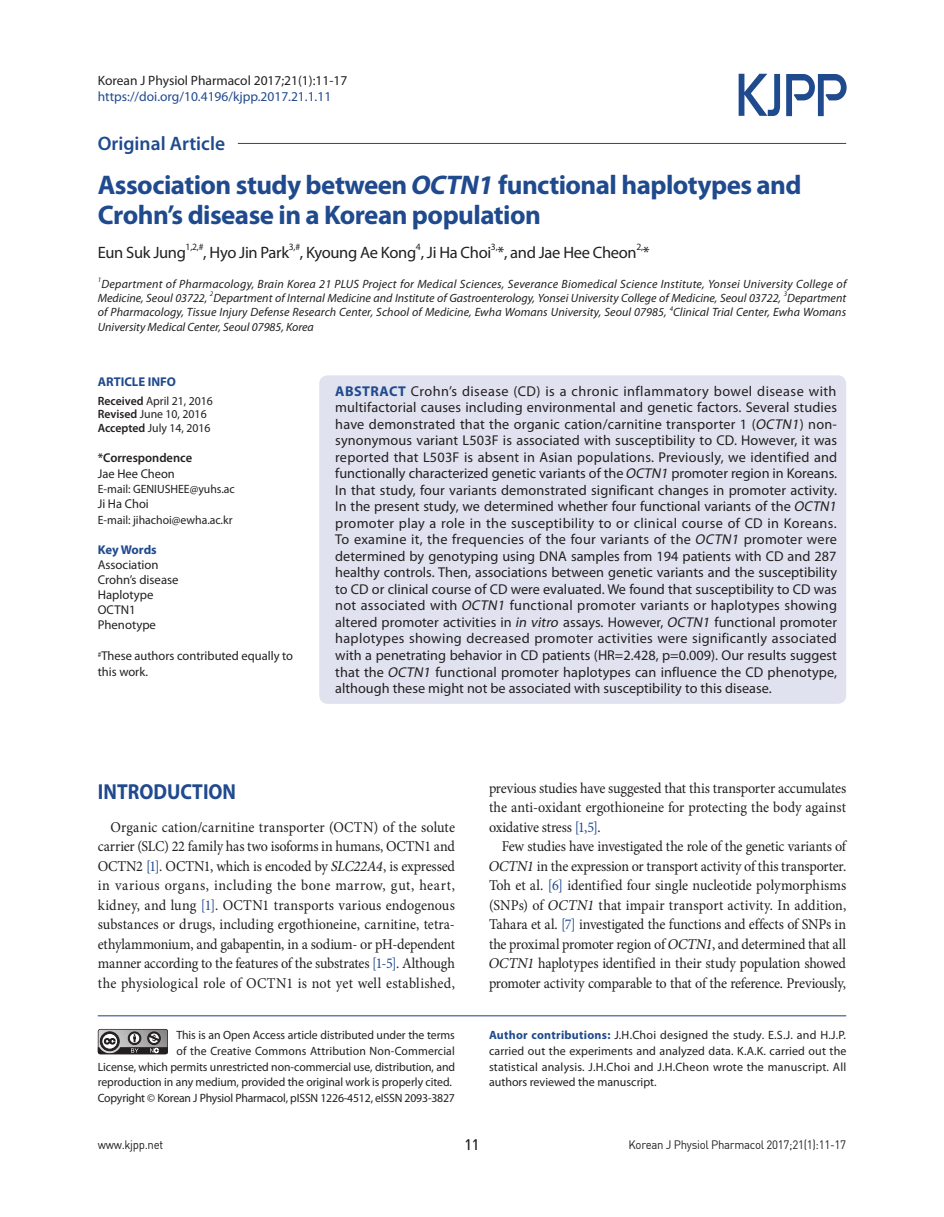
<style>
.page{position:relative;width:944px;height:1217px;background:#fff}
.page>*{position:absolute;margin:0;border:0;box-sizing:border-box;transform-origin:0 0}
.t1{font:700 27px/30px "Myriad Pro";letter-spacing:-.02em;color:#204a8e}
.t2{font:700 21.75px "Myriad Pro";color:#204a8e;scale:.9 1}
.t3{font:600 19.5px "Myriad Pro";color:#204a8e}
.t4{font:16.5px "Myriad Pro";letter-spacing:-.02em;color:#231f20}
.t5{font:15px/19.5px "Minion Pro";letter-spacing:-.01em;color:#231f20;text-align:justify;scale:.94 1}
.t6{font:15px "Minion Pro";letter-spacing:.01em;color:#231f20;scale:.94 1}
.t7{font:15px "Dinmed";color:#231f20;scale:.95 1}
.t8{font:14.25px/16.5px "Myriad Pro";letter-spacing:.01em;color:#231f20}
.t9{font:13.5px/16.2px "Myriad Pro";color:#204a8e}
.t10{font:12.75px/15px "Myriad Pro";color:#231f20}
.t11{font:600 12.75px/15.8px "Myriad Pro";color:#231f20}
.t12{font:700 12.75px "Myriad Pro";color:#204a8e}
.t13{font:12px/15.8px "Myriad Pro";letter-spacing:-.005em;color:#231f20;text-align:justify}
.t14{font:italic 12px/14.4px "Myriad Pro";letter-spacing:.005em;color:#231f20}
.t15{font:12px "Dinreg";letter-spacing:-.025em;color:#231f20;scale:.95 1}
.t16{font:9.6px "Myriad Pro";color:#231f20}
.t17{font:italic 7.05px "Myriad Pro";color:#231f20}
.s1{color:#231f20}
.s2{font-style:italic}
.s3{font-weight:600}
.s4{font-weight:400}
.s5{font-weight:700;color:#204a8e}
.s6{color:#204a8e}
</style>
<div class="page">
<hr style="left:98px;top:1015px;width:748px;height:1px;background:#204a8e">
<svg style="left:98px;top:1029px;width:70px;height:24px;background:#7c7b7b"></svg>
<hr style="left:238px;top:143px;width:608px;height:1px;background:#204a8e">
<svg style="left:739px;top:74px;width:108px;height:42px"></svg>
<div style="left:319px;top:375px;width:527px;height:328px;background:#e0e3ef;border-radius:9px"></div>
<p class="t9" style="left:98px;top:72px;width:251px"><span class="s1">Korean J Physiol Pharmacol 2017;21(1):11-17 </span>https://doi.org/10.4196/kjpp.2017.21.1.11</p>
<p class="t3" style="left:98px;top:131px;width:129px">Original Article</p>
<p class="t1" style="left:98px;top:168px;width:705px">Association study between <span class="s2">OCTN1</span> functional haplotypes and<br>Crohn’s disease in a Korean population</p>
<p class="t4" style="left:98px;top:242px;width:90px">Eun Suk Jung</p>
<p class="t16" style="left:186px;top:240px;width:19px">1,2,#</p>
<p class="t4" style="left:203px;top:242px;width:87px">, Hyo Jin Park</p>
<p class="t16" style="left:289px;top:240px;width:13px">3,#</p>
<p class="t4" style="left:300px;top:242px;width:351px">, Kyoung Ae Kong , Ji Ha Choi *, and Jae Hee Cheon *</p>
<p class="t16" style="left:416px;top:240px;width:6px">4</p>
<p class="t16" style="left:491px;top:240px;width:8px">3,</p>
<p class="t16" style="left:636px;top:240px;width:8px">2,</p>
<p class="t17" style="left:98px;top:275px;width:5px">1</p>
<p class="t14" style="left:98px;top:276px;width:750px">Department of Pharmacology, Brain Korea 21 PLUS Project for Medical Sciences, Severance Biomedical Science Institute, Yonsei University College of<br>Medicine, Seoul 03722,</p>
<p class="t17" style="left:210px;top:289px;width:5px">2</p>
<p class="t14" style="left:213px;top:290px;width:569px">Department of Internal Medicine and Institute of Gastroenterology, Yonsei University College of Medicine, Seoul 03722,</p>
<p class="t17" style="left:784px;top:289px;width:5px">3</p>
<p class="t14" style="left:787px;top:290px;width:61px">Department</p>
<p class="t14" style="left:98px;top:305px;width:570px">of Pharmacology, Tissue Injury Defense Research Center, School of Medicine, Ewha Womans University, Seoul 07985,</p>
<p class="t17" style="left:670px;top:304px;width:5px">4</p>
<p class="t14" style="left:673px;top:305px;width:174px">Clinical Trial Center, Ewha Womans</p>
<p class="t14" style="left:98px;top:319px;width:218px">University Medical Center, Seoul 07985, Korea</p>
<p class="t12" style="left:98px;top:373px;width:80px">ARTICLE INFO</p>
<p class="t13" style="left:98px;top:394px;width:117px;line-height:13.5px;text-align:left"><span class="s3">Received</span> April 21, 2016<br><span class="s3">Revised</span> June 10, 2016<br><span class="s3">Accepted</span> July 14, 2016</p>
<p class="t11" style="left:98px;top:449px;width:96px">*Correspondence<br><span class="s4">Jae Hee Cheon</span></p>
<p class="t13" style="left:98px;top:480px;width:139px">E-mail: GENIUSHEE@yuhs.ac</p>
<p class="t10" style="left:98px;top:496px;width:52px">Ji Ha Choi</p>
<p class="t13" style="left:98px;top:511px;width:136px">E-mail: jihachoi@ewha.ac.kr</p>
<p class="t10" style="left:98px;top:542px;width:82px"><span class="s5">Key Words<br></span>Association<br>Crohn’s disease<br>Haplotype<br>OCTN1<br>Phenotype</p>
<p class="t10" style="left:98px;top:647px;width:197px;line-height:15.8px"><sup>#</sup>These authors contributed equally to this work.</p>
<p class="t8" style="left:335px;top:382px;width:505px"><span class="s5">ABSTRACT</span> Crohn’s disease (CD) is a chronic inflammatory bowel disease with multifactorial causes including environmental and genetic factors. Several studies have demonstrated that the organic cation/carnitine transporter 1 (<span class="s2">OCTN1</span>) non&shy;synonymous variant L503F is associated with susceptibility to CD. However, it was reported that L503F is absent in Asian populations. Previously, we identified and functionally characterized genetic variants of the <span class="s2">OCTN1</span> promoter region in Koreans.<br>In that study, four variants demonstrated significant changes in promoter activity.<br>In the present study, we determined whether four functional variants of the <span class="s2">OCTN1 </span>promoter play a role in the susceptibility to or clinical course of CD in Koreans.<br>To examine it, the frequencies of the four variants of the <span class="s2">OCTN1</span> promoter were determined by genotyping using DNA samples from 194 patients with CD and 287 healthy controls. Then, associations between genetic variants and the susceptibility to CD or clinical course of CD were evaluated. We found that susceptibility to CD was not associated with <span class="s2">OCTN1</span> functional promoter variants or haplotypes showing altered promoter activities in <span class="s2">in vitro</span> assays. However, <span class="s2">OCTN1</span> functional promoter haplotypes showing decreased promoter activities were significantly associated with a penetrating behavior in CD patients (HR=2.428, p=0.009). Our results suggest that the <span class="s2">OCTN1</span> functional promoter haplotypes can influence the CD phenotype, although these might not be associated with susceptibility to this disease.</p>
<p class="t2" style="left:98px;top:777px;width:155px">INTRODUCTION</p>
<p class="t5" style="left:98px;top:818px;width:381px;text-indent:13px">Organic cation/carnitine transporter (OCTN) of the solute carrier (SLC) 22 family has two isoforms in humans, OCTN1 and OCTN2 <span class="s6">[1]</span>. OCTN1, which is encoded by <span class="s2">SLC22A4</span>, is expressed in various organs, including the bone marrow, gut, heart, kidney, and lung <span class="s6">[1]</span>. OCTN1 transports various endogenous substances or drugs, including ergothioneine, carnitine, tetra&shy;ethylammonium, and gabapentin, in a sodium- or pH-dependent manner according to the features of the substrates <span class="s6">[1-5]</span>. Although the physiological role of OCTN1 is not yet well established,</p>
<p class="t13" style="left:98px;top:1026px;width:359px;text-align:right">This is an Open Access article distributed under the terms<br>of the Creative Commons Attribution Non-Commercial<br>License, which permits unrestricted non-commercial use, distribution, and reproduction in any medium, provided the original work is properly cited.<br>Copyright © Korean J Physiol Pharmacol, pISSN 1226-4512, eISSN 2093-3827</p>
<p class="t5" style="left:489px;top:779px;width:381px">previous studies have suggested that this transporter accumulates</p>
<p class="t5" style="left:489px;top:798px;width:381px">the anti-oxidant ergothioneine for protecting the body against</p>
<p class="t5" style="left:489px;top:818px;width:120px">oxidative stress <span class="s6">[1,5]</span>.</p>
<p class="t5" style="left:502px;top:837px;width:368px">Few studies have investigated the role of the genetic variants of</p>
<p class="t5" style="left:488px;top:857px;width:382px"><span class="s2">OCTN1</span> in the expression or transport activity of this transporter.</p>
<p class="t5" style="left:489px;top:876px;width:382px">Toh et al. <span class="s6">[6]</span> identified four single nucleotide polymorphisms</p>
<p class="t6" style="left:489px;top:898px;width:382px">(SNPs) of <span class="s2">OCTN1</span> that impair transport activity. In addition,</p>
<p class="t5" style="left:489px;top:915px;width:381px">Tahara et al. <span class="s6">[7]</span> investigated the functions and effects of SNPs in</p>
<p class="t5" style="left:489px;top:935px;width:381px">the proximal promoter region of <span class="s2">OCTN1</span>, and determined that all</p>
<p class="t5" style="left:488px;top:954px;width:382px"><span class="s2">OCTN1</span> haplotypes identified in their study population showed</p>
<p class="t5" style="left:489px;top:974px;width:381px">promoter activity comparable to that of the reference. Previously,</p>
<p class="t13" style="left:489px;top:1026px;width:359px"><span class="s5">Author contributions:</span> J.H.Choi designed the study. E.S.J. and H.J.P. carried out the experiments and analyzed data. K.A.K. carried out the statistical analysis. J.H.Choi and J.H.Cheon wrote the manuscript. All authors reviewed the manuscript.</p>
<p class="t15" style="left:98px;top:1136px;width:70px">www.kjpp.net</p>
<p class="t7" style="left:465px;top:1135px;width:17px">11</p>
<p class="t15" style="left:628px;top:1136px;width:231px">Korean J Physiol Pharmacol 2017;21(1):11-17</p>
</div>
